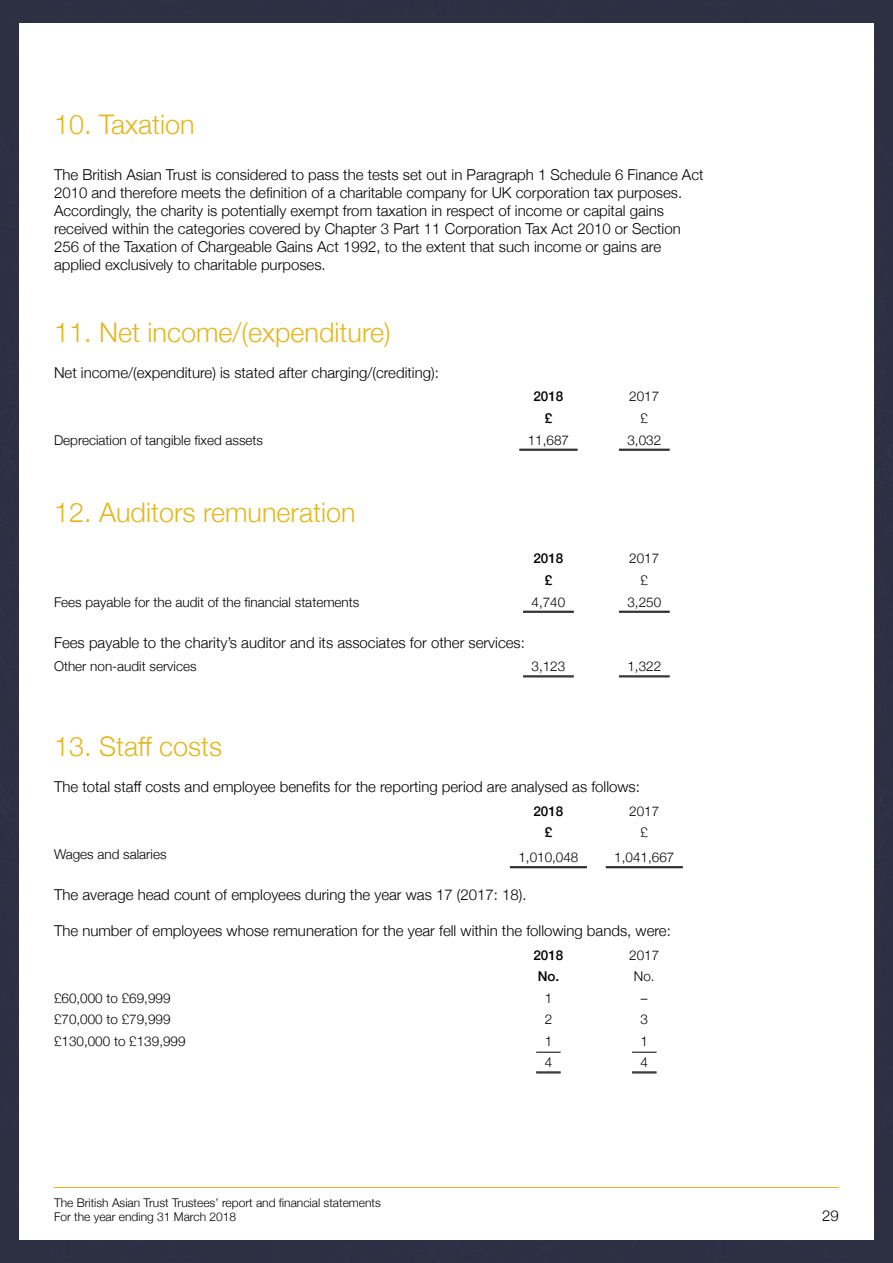
<style>
.page{position:relative;width:893px;height:1263px;background:#2d2f42}
.page>*{position:absolute;margin:0;border:0;box-sizing:border-box;transform-origin:0 0}
.L2{font:300 27px "Helvetica Neue";color:#e4b720}
.main_body_-_report18{font:300 15px/18px "Helvetica Neue";color:#000}
.Table_text_-_Light{font:300 13.5px "Helvetica Neue";color:#000}
.Double_underline{font:300 13.5px "Helvetica Neue";color:#000}
.Table_text_-_Light-2{font:500 13.5px "Helvetica Neue";color:#000}
.Single_on_top___Doub{font:300 13.5px "Helvetica Neue";color:#000}
.t1{font:300 12px/14.4px "Helvetica Neue";color:#000}
</style>
<div class="page">
<div style="left:19px;top:23px;width:855px;height:1216px;background:#fff"></div>
<hr style="left:519px;top:449px;width:59px;height:1px;background:#000">
<hr style="left:519px;top:450px;width:59px;height:1px;background:#000">
<hr style="left:619px;top:449px;width:51px;height:1px;background:#000">
<hr style="left:619px;top:450px;width:51px;height:1px;background:#000">
<hr style="left:523px;top:611px;width:51px;height:1px;background:#000">
<hr style="left:523px;top:612px;width:51px;height:1px;background:#000">
<hr style="left:619px;top:611px;width:51px;height:1px;background:#000">
<hr style="left:619px;top:612px;width:51px;height:1px;background:#000">
<hr style="left:523px;top:676px;width:51px;height:1px;background:#000">
<hr style="left:523px;top:677px;width:51px;height:1px;background:#000">
<hr style="left:619px;top:676px;width:51px;height:1px;background:#000">
<hr style="left:619px;top:677px;width:51px;height:1px;background:#000">
<hr style="left:510px;top:866px;width:77px;height:1px;background:#000">
<hr style="left:510px;top:867px;width:77px;height:1px;background:#000">
<hr style="left:606px;top:866px;width:77px;height:1px;background:#000">
<hr style="left:606px;top:867px;width:77px;height:1px;background:#000">
<svg style="left:536px;top:1052px;width:25px;height:1px"></svg>
<svg style="left:536px;top:1072px;width:25px;height:2px"></svg>
<svg style="left:632px;top:1052px;width:25px;height:1px"></svg>
<svg style="left:632px;top:1072px;width:25px;height:2px"></svg>
<hr style="left:54px;top:1187px;width:785px;height:1px;background:#e4b720">
<p class="L2" style="left:54px;top:103px;width:142px">10. Taxation</p>
<p class="main_body_-_report18" style="left:54px;top:165px;width:651px">The British Asian Trust is considered to pass the tests set out in Paragraph 1 Schedule 6 Finance Act 2010 and therefore meets the definition of a charitable company for UK corporation tax purposes.<br>Accordingly, the charity is potentially exempt from taxation in respect of income or capital gains received within the categories covered by Chapter 3 Part 11 Corporation Tax Act 2010 or Section 256 of the Taxation of Chargeable Gains Act 1992, to the extent that such income or gains are applied exclusively to charitable purposes.</p>
<p class="L2" style="left:54px;top:311px;width:338px">11. Net income/(expenditure)</p>
<p class="main_body_-_report18" style="left:54px;top:363px;width:386px">Net income/(expenditure) is stated after charging/(crediting):</p>
<p class="Table_text_-_Light-2" style="left:533px;top:386px;width:32px">2018</p>
<p class="Table_text_-_Light" style="left:629px;top:386px;width:32px">2017</p>
<p class="Table_text_-_Light-2" style="left:545px;top:407px;width:9px">£</p>
<p class="Table_text_-_Light" style="left:641px;top:407px;width:9px">£</p>
<p class="Table_text_-_Light" style="left:54px;top:429px;width:211px">Depreciation of tangible fixed assets</p>
<p class="Double_underline" style="left:528px;top:429px;width:43px">11,687</p>
<p class="Double_underline" style="left:627px;top:429px;width:35px">3,032</p>
<p class="L2" style="left:54px;top:491px;width:303px">12. Auditors remuneration</p>
<p class="Table_text_-_Light-2" style="left:533px;top:548px;width:32px">2018</p>
<p class="Table_text_-_Light" style="left:629px;top:548px;width:32px">2017</p>
<p class="Table_text_-_Light-2" style="left:545px;top:569px;width:9px">£</p>
<p class="Table_text_-_Light" style="left:641px;top:569px;width:9px">£</p>
<p class="Table_text_-_Light" style="left:54px;top:591px;width:307px">Fees payable for the audit of the financial statements</p>
<p class="Double_underline" style="left:531px;top:591px;width:35px">4,740</p>
<p class="Double_underline" style="left:627px;top:591px;width:35px">3,250</p>
<p class="main_body_-_report18" style="left:54px;top:633px;width:472px">Fees payable to the charity’s auditor and its associates for other services:</p>
<p class="Table_text_-_Light" style="left:54px;top:656px;width:144px">Other non-audit services</p>
<p class="Double_underline" style="left:531px;top:656px;width:35px">3,123</p>
<p class="Double_underline" style="left:627px;top:656px;width:35px">1,322</p>
<p class="L2" style="left:54px;top:725px;width:170px">13. Staff costs</p>
<p class="main_body_-_report18" style="left:54px;top:777px;width:587px">The total staff costs and employee benefits for the reporting period are analysed as follows:</p>
<p class="Table_text_-_Light-2" style="left:533px;top:800px;width:32px">2018</p>
<p class="Table_text_-_Light" style="left:629px;top:800px;width:32px">2017</p>
<p class="Table_text_-_Light-2" style="left:545px;top:821px;width:9px">£</p>
<p class="Table_text_-_Light" style="left:641px;top:821px;width:9px">£</p>
<p class="Table_text_-_Light" style="left:54px;top:843px;width:114px">Wages and salaries</p>
<p class="Double_underline" style="left:518px;top:846px;width:62px">1,010,048</p>
<p class="Double_underline" style="left:614px;top:846px;width:62px">1,041,667</p>
<p class="main_body_-_report18" style="left:54px;top:885px;width:474px">The average head count of employees during the year was 17 (2017: 18).</p>
<p class="main_body_-_report18" style="left:54px;top:921px;width:618px">The number of employees whose remuneration for the year fell within the following bands, were:</p>
<p class="Table_text_-_Light-2" style="left:533px;top:944px;width:32px">2018</p>
<p class="Table_text_-_Light" style="left:629px;top:944px;width:32px">2017</p>
<p class="Table_text_-_Light-2" style="left:538px;top:965px;width:23px">No.</p>
<p class="Table_text_-_Light" style="left:634px;top:965px;width:22px">No.</p>
<p class="Table_text_-_Light" style="left:54px;top:987px;width:118px">£60,000 to £69,999</p>
<p class="Table_text_-_Light" style="left:545px;top:987px;width:9px">1</p>
<p class="Table_text_-_Light" style="left:641px;top:987px;width:8px">–</p>
<p class="Table_text_-_Light" style="left:54px;top:1008px;width:118px">£70,000 to £79,999</p>
<p class="Table_text_-_Light" style="left:545px;top:1008px;width:9px">2</p>
<p class="Table_text_-_Light" style="left:641px;top:1008px;width:9px">3</p>
<p class="Table_text_-_Light" style="left:54px;top:1030px;width:133px">£130,000 to £139,999</p>
<p class="Table_text_-_Light" style="left:545px;top:1030px;width:9px">1</p>
<p class="Table_text_-_Light" style="left:641px;top:1030px;width:9px">1</p>
<p class="Single_on_top___Doub" style="left:545px;top:1052px;width:9px">4</p>
<p class="Single_on_top___Doub" style="left:641px;top:1052px;width:9px">4</p>
<p class="t1" style="left:54px;top:1194px;width:328px">The British Asian Trust Trustees’ report and financial statements<br>For the year ending 31 March 2018</p>
<p class="main_body_-_report18" style="left:822px;top:1205px;width:18px">29</p>
</div>
